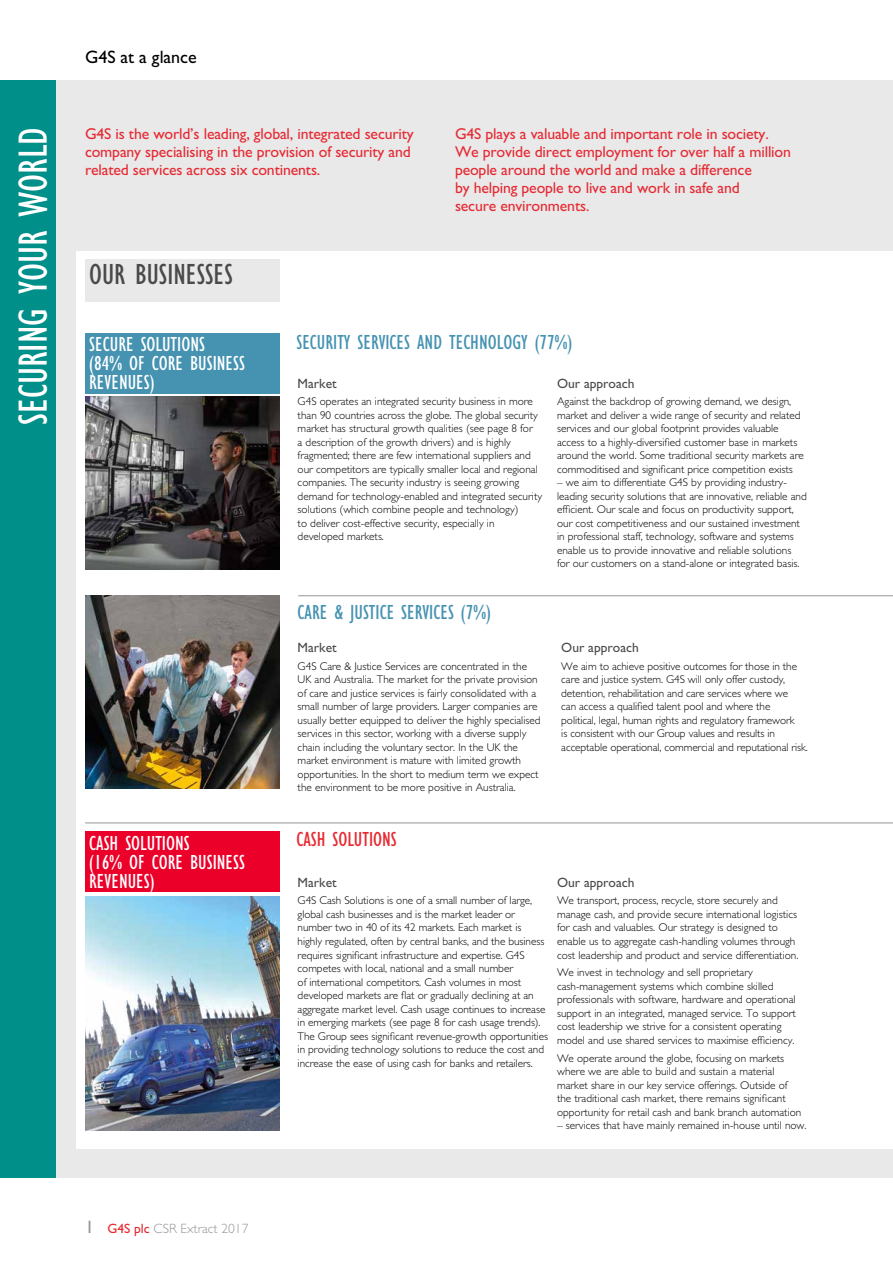
<style>
.page{position:relative;width:893px;height:1263px;background:#fff}
.page>*{position:absolute;margin:0;border:0;box-sizing:border-box;transform-origin:0 0}
.t1{font:condensed 42px "Gill Sans Std";color:#fff}
.t2{font:condensed 30px "Gill Sans Std";color:#4a4a49}
.t3{font:condensed 21px/18.8px "Gill Sans Std";color:#fff}
.t4{font:condensed 21px "Gill Sans Std";color:#4592b1}
.t5{font:condensed 21px "Gill Sans Std";color:#e62a32}
.t6{font:18px "Gill Sans Std";color:#000}
.t7{font:15.75px/18px "Gill Sans Std";letter-spacing:-.01em;color:#e62a32}
.t8{font:13.5px "Gill Sans Std";color:#4a4a49}
.t9{font:300 13.5px "Gill Sans Std";color:#94969a}
.t10{font:300 11.25px/13.5px "Gill Sans Std";color:#000}
.s1{font-weight:400;font-size:18px}
.s2{font-weight:400;color:#e62a32}
</style>
<div class="page">
<div style="left:0;top:81px;width:893px;height:1097px;background:#e9e9ea"></div>
<div style="left:77px;top:251px;width:816px;height:897px;background:#fff"></div>
<img style="left:85px;top:397px;width:194px;height:173px">
<div style="left:85px;top:333px;width:194px;height:60px;background:#4592b1"></div>
<div style="left:85px;top:259px;width:194px;height:43px;background:#e9e9ea"></div>
<hr style="left:85px;top:822px;width:808px;height:1px;background:#94969a">
<hr style="left:298px;top:595px;width:595px;height:1px;background:#94969a">
<img style="left:85px;top:595px;width:194px;height:194px">
<img style="left:85px;top:896px;width:194px;height:234px">
<div style="left:85px;top:832px;width:194px;height:60px;background:#eb0029"></div>
<div style="left:0;top:81px;width:55px;height:1097px;background:#008f89"></div>
<h1 class="t1" style="left:10px;top:425px;width:299px;rotate:-90deg">SECURING YOUR WORLD</h1>
<h3 class="t6" style="left:85px;top:47px;width:113px">G4S at a glance</h3>
<h3 class="t7" style="left:85px;top:124px;width:330px">G4S is the world’s leading, global, integrated security company specialising in the provision of security and related services across six continents.</h3>
<h3 class="t7" style="left:455px;top:124px;width:337px">G4S plays a valuable and important role in society.<br>We provide direct employment for over half a million people around the world and make a difference<br>by helping people to live and work in safe and<br>secure environments.</h3>
<h2 class="t2" style="left:89px;top:258px;width:145px">OUR BUSINESSES</h2>
<h3 class="t3" style="left:89px;top:336px;width:157px">SECURE SOLUTIONS<br>(84% OF CORE BUSINESS<br>REVENUES)</h3>
<h3 class="t4" style="left:296px;top:330px;width:277px">SECURITY SERVICES AND TECHNOLOGY (77%)</h3>
<p class="t8" style="left:298px;top:375px;width:41px">Market</p>
<p class="t10" style="left:298px;top:395px;width:246px">G4S operates an integrated security business in more than 90 countries across the globe. The global security market has structural growth qualities (see page 8 for<br>a description of the growth drivers) and is highly fragmented; there are few international suppliers and our competitors are typically smaller local and regional companies. The security industry is seeing growing demand for technology-enabled and integrated security solutions (which combine people and technology)<br>to deliver cost-effective security, especially in developed markets.</p>
<p class="t8" style="left:557px;top:375px;width:79px">Our approach</p>
<p class="t10" style="left:557px;top:395px;width:248px">Against the backdrop of growing demand, we design, market and deliver a wide range of security and related services and our global footprint provides valuable access to a highly-diversified customer base in markets around the world. Some traditional security markets are commoditised and significant price competition exists</p>
<p class="t10" style="left:557px;top:476px;width:251px">– we aim to differentiate G4S by providing industry&shy;leading security solutions that are innovative, reliable and efficient. Our scale and focus on productivity support, our cost competitiveness and our sustained investment in professional staff, technology, software and systems enable us to provide innovative and reliable solutions<br>for our customers on a stand-alone or integrated basis.</p>
<h3 class="t4" style="left:298px;top:600px;width:195px">CARE &amp; JUSTICE SERVICES (7%)</h3>
<p class="t8" style="left:298px;top:639px;width:41px">Market</p>
<p class="t10" style="left:298px;top:659px;width:244px">G4S Care &amp; Justice Services are concentrated in the UK and Australia. The market for the private provision of care and justice services is fairly consolidated with a small number of large providers. Larger companies are usually better equipped to deliver the highly specialised services in this sector, working with a diverse supply chain including the voluntary sector. In the UK the market environment is mature with limited growth opportunities. In the short to medium term we expect the environment to be more positive in Australia.</p>
<p class="t8" style="left:561px;top:639px;width:79px">Our approach</p>
<p class="t10" style="left:561px;top:659px;width:248px">We aim to achieve positive outcomes for those in the care and justice system. G4S will only offer custody, detention, rehabilitation and care services where we<br>can access a qualified talent pool and where the<br>political, legal, human rights and regulatory framework<br>is consistent with our Group values and results in acceptable operational, commercial and reputational risk.</p>
<h3 class="t3" style="left:89px;top:834px;width:157px">CASH SOLUTIONS<br>(16% OF CORE BUSINESS<br>REVENUES)</h3>
<h3 class="t5" style="left:296px;top:828px;width:102px">CASH SOLUTIONS</h3>
<p class="t8" style="left:298px;top:874px;width:41px">Market</p>
<p class="t10" style="left:298px;top:894px;width:252px">G4S Cash Solutions is one of a small number of large, global cash businesses and is the market leader or number two in 40 of its 42 markets. Each market is highly regulated, often by central banks, and the business requires significant infrastructure and expertise. G4S competes with local, national and a small number<br>of international competitors. Cash volumes in most developed markets are flat or gradually declining at an aggregate market level. Cash usage continues to increase in emerging markets (see page 8 for cash usage trends).<br>The Group sees significant revenue-growth opportunities in providing technology solutions to reduce the cost and increase the ease of using cash for banks and retailers.</p>
<p class="t8" style="left:557px;top:874px;width:79px">Our approach</p>
<p class="t10" style="left:557px;top:894px;width:243px">We transport, process, recycle, store securely and manage cash, and provide secure international logistics for cash and valuables. Our strategy is designed to enable us to aggregate cash-handling volumes through cost leadership and product and service differentiation.</p>
<p class="t10" style="left:557px;top:966px;width:240px">We invest in technology and sell proprietary cash-management systems which combine skilled professionals with software, hardware and operational support in an integrated, managed service. To support cost leadership we strive for a consistent operating model and use shared services to maximise efficiency.</p>
<p class="t10" style="left:557px;top:1051px;width:246px">We operate around the globe, focusing on markets where we are able to build and sustain a material market share in our key service offerings. Outside of the traditional cash market, there remains significant opportunity for retail cash and bank branch automation</p>
<p class="t10" style="left:557px;top:1118px;width:251px">– services that have mainly remained in-house until now.</p>
<p class="t9" style="left:85px;top:1220px;width:165px"><span class="s1">1</span> <span class="s2">G4S plc</span> CSR Extract 2017</p>
</div>
